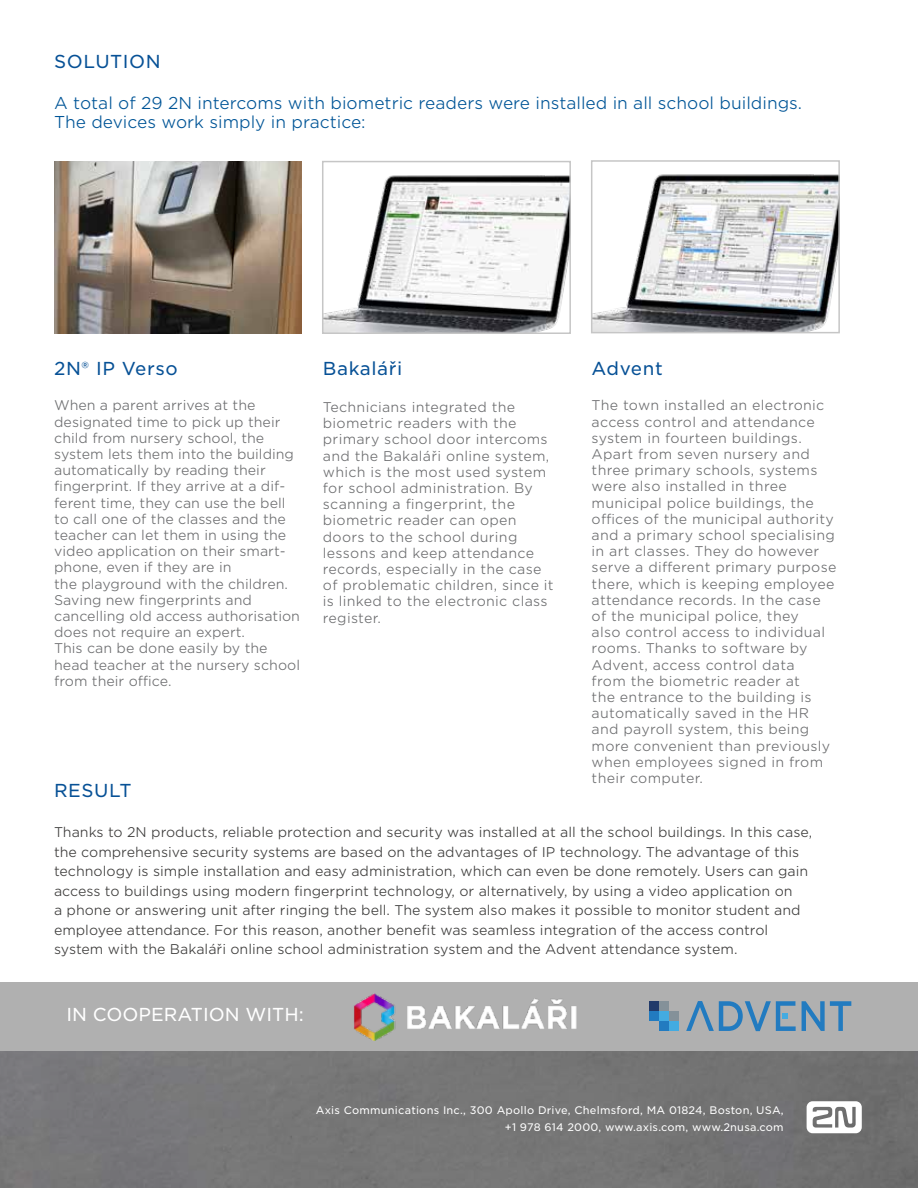
<style>
.page{position:relative;width:918px;height:1188px;background:#fff}
.page>*{position:absolute;margin:0;border:0;box-sizing:border-box;transform-origin:0 0}
.t1{font:18px "Gotham S Sm";letter-spacing:.03em;color:#075196}
.t2{font:18px "Gotham S Sm";color:#fff}
.t3{font:300 16.5px/19.5px "Gotham S Sm";color:#005597}
.t4{font:300 13.5px/16.2px "Gotham S Sm";letter-spacing:.02em;color:#6d6e70}
.t5{font:300 13.5px/19.5px "Gotham S Sm";color:#3d3c3b}
.t6{font:300 13.5px/16.2px "Gotham S Sm";color:#6d6e70}
.t7{font:10.5px/16.5px "Gotham S Sm";letter-spacing:.02em;color:#fff;text-align:right}
</style>
<div class="page">
<div style="left:0;top:1051px;width:918px;height:137px;background:#767676"></div>
<svg style="left:807px;top:1101px;width:55px;height:32px"></svg>
<img style="left:325px;top:175px;width:243px;height:156px">
<div style="left:322px;top:161px;width:249px;height:173px;border:2px solid #c6c6c6"></div>
<img style="left:54px;top:162px;width:248px;height:171px">
<img style="left:594px;top:174px;width:243px;height:156px">
<div style="left:591px;top:160px;width:249px;height:173px;border:2px solid #c6c6c6"></div>
<div style="left:0;top:982px;width:918px;height:69px;background:#b0b0b0"></div>
<img style="left:354px;top:994px;width:223px;height:46px">
<div style="left:670px;top:1022px;width:9px;height:9px;background:#43abe1"></div>
<div style="left:660px;top:1012px;width:9px;height:9px;background:#43abe1"></div>
<div style="left:670px;top:1012px;width:9px;height:9px;background:#849199"></div>
<div style="left:660px;top:1001px;width:9px;height:9px;background:#849199"></div>
<div style="left:660px;top:1022px;width:9px;height:9px;background:#227bc0"></div>
<div style="left:649px;top:1012px;width:9px;height:9px;background:#227bc0"></div>
<div style="left:649px;top:1001px;width:9px;height:9px;background:#213a6a"></div>
<svg style="left:686px;top:1001px;width:110px;height:30px"></svg>
<svg style="left:802px;top:1001px;width:49px;height:30px"></svg>
<h1 class="t1" style="left:54px;top:50px;width:108px">SOLUTION</h1>
<p class="t3" style="left:54px;top:93px;width:750px">A total of 29 2N intercoms with biometric readers were installed in all school buildings.<br>The devices work simply in practice:</p>
<h1 class="t1" style="left:323px;top:356px;width:81px">Bakaláři</h1>
<p class="t4" style="left:323px;top:399px;width:232px">Technicians integrated the biometric readers with the primary school door intercoms and the Bakaláři online system, which is the most used system for school administration. By scanning a fingerprint, the biometric reader can open doors to the school during lessons and keep attendance records, especially in the case of problematic children, since it is linked to the electronic class register.</p>
<h1 class="t1" style="left:592px;top:356px;width:73px">Advent</h1>
<p class="t4" style="left:592px;top:397px;width:246px">The town installed an electronic access control and attendance system in fourteen buildings.<br>Apart from seven nursery and three primary schools, systems were also installed in three municipal police buildings, the offices of the municipal authority and a primary school specialising in art classes. They do however serve a different primary purpose there, which is keeping employee attendance records. In the case of the municipal police, they<br>also control access to individual rooms. Thanks to software by<br>Advent, access control data<br>from the biometric reader at<br>the entrance to the building is automatically saved in the HR and payroll system, this being more convenient than previously when employees signed in from their computer.</p>
<h1 class="t1" style="left:54px;top:356px;width:125px">2N® IP Verso</h1>
<p class="t6" style="left:54px;top:397px;width:247px">When a parent arrives at the designated time to pick up their child from nursery school, the system lets them into the building automatically by reading their fingerprint. If they arrive at a dif&shy;ferent time, they can use the bell to call one of the classes and the teacher can let them in using the video application on their smart&shy;phone, even if they are in<br>the playground with the children.<br>Saving new fingerprints and cancelling old access authorisation does not require an expert.<br>This can be done easily by the head teacher at the nursery school from their office.</p>
<h1 class="t1" style="left:54px;top:778px;width:79px">RESULT</h1>
<p class="t5" style="left:54px;top:822px;width:760px">Thanks to 2N products, reliable protection and security was installed at all the school buildings. In this case, the comprehensive security systems are based on the advantages of IP technology. The advantage of this technology is simple installation and easy administration, which can even be done remotely. Users can gain access to buildings using modern fingerprint technology, or alternatively, by using a video application on<br>a phone or answering unit after ringing the bell. The system also makes it possible to monitor student and employee attendance. For this reason, another benefit was seamless integration of the access control system with the Bakaláři online school administration system and the Advent attendance system.</p>
<h1 class="t2" style="left:66px;top:1002px;width:239px">IN COOPERATION WITH:</h1>
<p class="t7" style="left:316px;top:1102px;width:469px">Axis Communications Inc., 300 Apollo Drive, Chelmsford, MA 01824, Boston, USA, +1 978 614 2000, www.axis.com, www.2nusa.com</p>
</div>
